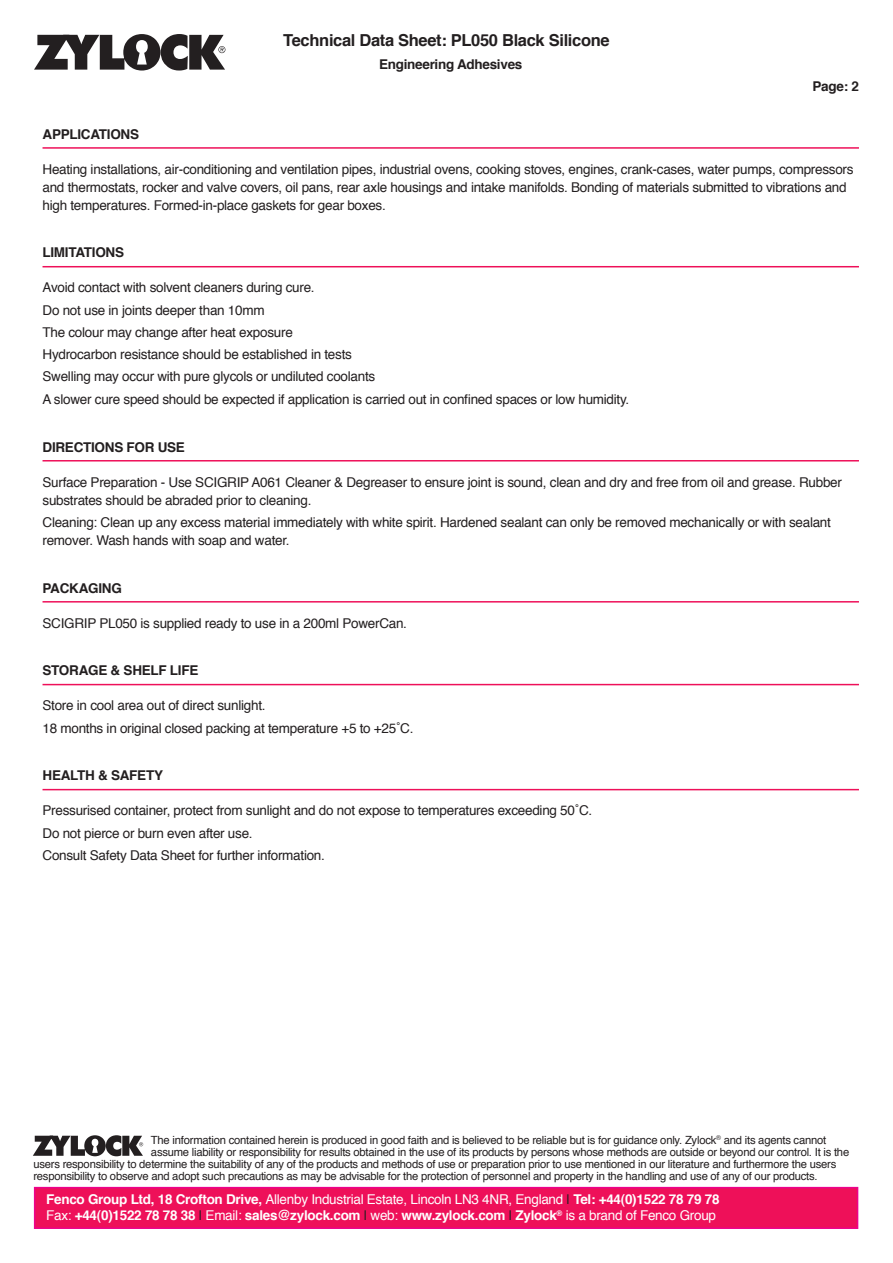
<style>
.page{position:relative;width:893px;height:1263px;background:#fff}
.page>*{position:absolute;margin:0;border:0;box-sizing:border-box;transform-origin:0 0}
.t1{font:700 16.5px "Helvetica";letter-spacing:-.02em;color:#231f20}
.para{font:13.5px/18px "Helvetica";letter-spacing:-.02em;color:#231f20}
.t2{font:700 13.5px/16.5px "Helvetica";letter-spacing:-.02em;color:#fff}
.underline{font:700 13.5px "Helvetica";letter-spacing:-.02em;color:#231f20}
.para-2{font:700 13.5px "Helvetica";letter-spacing:-.02em;color:#231f20}
.t3{font:11.25px "Helvetica";letter-spacing:-.02em;color:#231f20}
.s1{font-weight:400}
.s2{font-weight:400;color:#231f20}
</style>
<div class="page">
<svg style="left:34px;top:34px;width:191px;height:37px"></svg>
<div style="left:34px;top:1187px;width:824px;height:42px;background:#ee1059;border:2px solid #ed028c"></div>
<svg style="left:33px;top:1135px;width:110px;height:21px"></svg>
<hr style="left:43px;top:147px;width:816px;height:2px;background:#ee1059">
<hr style="left:43px;top:266px;width:816px;height:1px;background:#ee1059">
<hr style="left:43px;top:460px;width:816px;height:1px;background:#ee1059">
<hr style="left:43px;top:601px;width:816px;height:1px;background:#ee1059">
<hr style="left:43px;top:684px;width:816px;height:1px;background:#ee1059">
<hr style="left:43px;top:789px;width:816px;height:1px;background:#ee1059">
<h1 class="t1" style="left:283px;top:27px;width:328px">Technical Data Sheet: PL050 Black Silicone</h1>
<p class="para-2" style="left:379px;top:53px;width:145px">Engineering Adhesives</p>
<p class="para-2" style="left:812px;top:75px;width:48px">Page: 2</p>
<p class="underline" style="left:43px;top:123px;width:98px">APPLICATIONS</p>
<p class="para" style="left:43px;top:160px;width:812px">Heating installations, air-conditioning and ventilation pipes, industrial ovens, cooking stoves, engines, crank-cases, water pumps, compressors and thermostats, rocker and valve covers, oil pans, rear axle housings and intake manifolds. Bonding of materials submitted to vibrations and high temperatures. Formed-in-place gaskets for gear boxes.</p>
<p class="underline" style="left:43px;top:242px;width:83px">LIMITATIONS</p>
<p class="para" style="left:43px;top:279px;width:274px">Avoid contact with solvent cleaners during cure.</p>
<p class="para" style="left:43px;top:301px;width:224px">Do not use in joints deeper than 10mm</p>
<p class="para" style="left:43px;top:324px;width:252px">The colour may change after heat exposure</p>
<p class="para" style="left:43px;top:346px;width:311px">Hydrocarbon resistance should be established in tests</p>
<p class="para" style="left:43px;top:368px;width:334px">Swelling may occur with pure glycols or undiluted coolants</p>
<p class="para" style="left:43px;top:390px;width:588px">A slower cure speed should be expected if application is carried out in confined spaces or low humidity.</p>
<p class="underline" style="left:43px;top:436px;width:144px">DIRECTIONS FOR USE</p>
<p class="para" style="left:43px;top:473px;width:801px">Surface Preparation - Use SCIGRIP A061 Cleaner &amp; Degreaser to ensure joint is sound, clean and dry and free from oil and grease. Rubber substrates should be abraded prior to cleaning.</p>
<p class="para" style="left:43px;top:513px;width:790px">Cleaning: Clean up any excess material immediately with white spirit. Hardened sealant can only be removed mechanically or with sealant remover. Wash hands with soap and water.</p>
<p class="underline" style="left:43px;top:577px;width:81px">PACKAGING</p>
<p class="para" style="left:43px;top:614px;width:366px">SCIGRIP PL050 is supplied ready to use in a 200ml PowerCan.</p>
<p class="underline" style="left:43px;top:660px;width:157px">STORAGE &amp; SHELF LIFE</p>
<p class="para" style="left:43px;top:697px;width:225px">Store in cool area out of direct sunlight.</p>
<p class="para" style="left:43px;top:719px;width:372px">18 months in original closed packing at temperature +5 to +25˚C.</p>
<p class="underline" style="left:43px;top:765px;width:122px">HEALTH &amp; SAFETY</p>
<p class="para" style="left:43px;top:802px;width:551px">Pressurised container, protect from sunlight and do not expose to temperatures exceeding 50˚C.</p>
<p class="para" style="left:43px;top:824px;width:212px">Do not pierce or burn even after use.</p>
<p class="para" style="left:43px;top:846px;width:284px">Consult Safety Data Sheet for further information.</p>
<p class="t3" style="left:151px;top:1131px;width:677px">The information contained herein is produced in good faith and is believed to be reliable but is for guidance only. Zylock<sup>®</sup> and its agents cannot</p>
<p class="t3" style="left:151px;top:1143px;width:700px">assume liability or responsibility for results obtained in the use of its products by persons whose methods are outside or beyond our control. It is the</p>
<p class="t3" style="left:33px;top:1155px;width:804px">users responsibility to determine the suitability of any of the products and methods of use or preparation prior to use mentioned in our literature and furthermore the users</p>
<p class="t3" style="left:33px;top:1167px;width:786px">responsibility to observe and adopt such precautions as may be advisable for the protection of personnel and property in the handling and use of any of our products.</p>
<p class="t2" style="left:46px;top:1191px;width:675px">Fenco Group Ltd, 18 Crofton Drive, <span class="s1">Allenby Industrial Estate, Lincoln LN3 4NR, England</span> <span class="s2">|</span> Tel: +44(0)1522 78 79 78<br><span class="s1">Fax:</span> +44(0)1522 78 78 38 <span class="s2">|</span> <span class="s1">Email:</span> sales@zylock.com <span class="s2">|</span> <span class="s1">web:</span> www.zylock.com <span class="s2">|</span> Zylock<sup>®</sup> <span class="s1">is a brand of Fenco Group</span></p>
</div>
